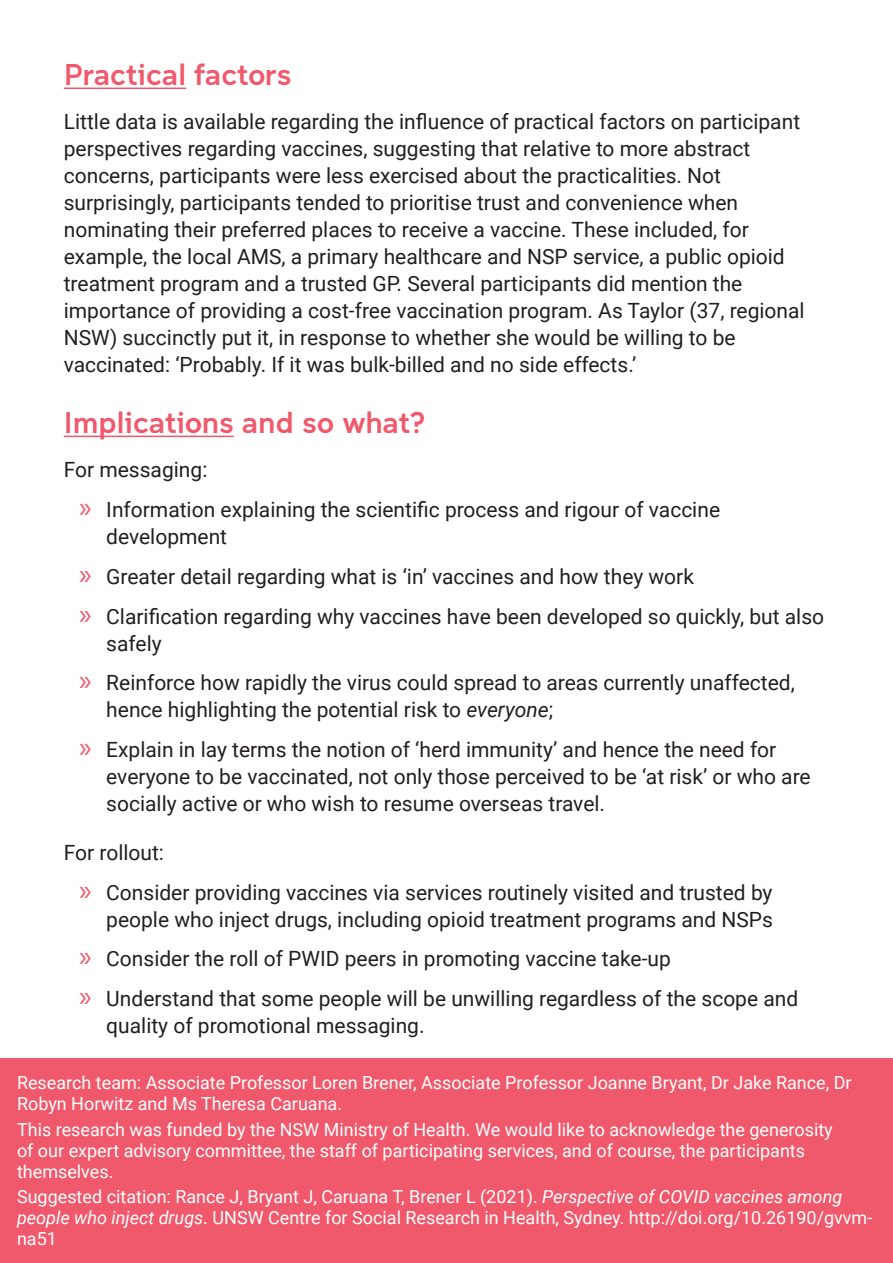
<style>
.page{position:relative;width:893px;height:1263px;background:#fff}
.page>*{position:absolute;margin:0;border:0;box-sizing:border-box;transform-origin:0 0}
.t1{font:30px "Clancy";color:#f0596c}
.t2{font:21px/27px "Roboto";color:#231f20}
.t3{font:18px/21px "Roboto";color:#fff}
.s1{font-family:"Myriad Pro";font-size:30px;color:#f0596c}
.s2{font-style:italic}
</style>
<div class="page">
<hr style="left:64px;top:88px;width:122px;height:1px;background:#f0596c">
<hr style="left:64px;top:436px;width:170px;height:1px;background:#f0596c">
<div style="left:0;top:1059px;width:893px;height:204px;background:#f0596c"></div>
<p class="t1" style="left:64px;top:58px;width:229px">Practical factors</p>
<p class="t2" style="left:64px;top:108px;width:742px">Little data is available regarding the influence of practical factors on participant perspectives regarding vaccines, suggesting that relative to more abstract concerns, participants were less exercised about the practicalities. Not surprisingly, participants tended to prioritise trust and convenience when nominating their preferred places to receive a vaccine. These included, for example, the local AMS, a primary healthcare and NSP service, a public opioid treatment program and a trusted GP. Several participants did mention the importance of providing a cost-free vaccination program. As Taylor (37, regional NSW) succinctly put it, in response to whether she would be willing to be vaccinated: ‘Probably. If it was bulk-billed and no side effects.’</p>
<p class="t1" style="left:64px;top:406px;width:363px">Implications and so what?</p>
<p class="t2" style="left:64px;top:456px;width:145px">For messaging:</p>
<p class="t2" style="left:106px;top:495px;width:615px;text-indent:-27px"><span class="s1">»</span> Information explaining the scientific process and rigour of vaccine development</p>
<p class="t2" style="left:79px;top:562px;width:616px"><span class="s1">»</span> Greater detail regarding what is ‘in’ vaccines and how they work</p>
<p class="t2" style="left:106px;top:602px;width:719px;text-indent:-27px"><span class="s1">»</span> Clarification regarding why vaccines have been developed so quickly, but also safely</p>
<p class="t2" style="left:106px;top:669px;width:690px;text-indent:-27px"><span class="s1">»</span> Reinforce how rapidly the virus could spread to areas currently unaffected, hence highlighting the potential risk to <span class="s2">everyone</span>;</p>
<p class="t2" style="left:106px;top:735px;width:706px;text-indent:-27px"><span class="s1">»</span> Explain in lay terms the notion of ‘herd immunity’ and hence the need for everyone to be vaccinated, not only those perceived to be ‘at risk’ or who are socially active or who wish to resume overseas travel.</p>
<p class="t2" style="left:64px;top:838px;width:102px">For rollout:</p>
<p class="t2" style="left:79px;top:878px;width:695px;text-align:right"><span class="s1">»</span> Consider providing vaccines via services routinely visited and trusted by people who inject drugs, including opioid treatment programs and NSPs</p>
<p class="t2" style="left:79px;top:944px;width:593px"><span class="s1">»</span> Consider the roll of PWID peers in promoting vaccine take-up</p>
<p class="t2" style="left:106px;top:984px;width:693px;text-indent:-27px"><span class="s1">»</span> Understand that some people will be unwilling regardless of the scope and quality of promotional messaging.</p>
<p class="t3" style="left:17px;top:1072px;width:836px">Research team: Associate Professor Loren Brener, Associate Professor Joanne Bryant, Dr Jake Rance, Dr<br>Robyn Horwitz and Ms Theresa Caruana.</p>
<p class="t3" style="left:17px;top:1118px;width:817px">This research was funded by the NSW Ministry of Health. We would like to acknowledge the generosity of our expert advisory committee, the staff of participating services, and of course, the participants themselves.</p>
<p class="t3" style="left:17px;top:1185px;width:857px">Suggested citation: Rance J, Bryant J, Caruana T, Brener L (2021). <span class="s2">Perspective of COVID vaccines among people who inject drugs</span>. UNSW Centre for Social Research in Health, Sydney. http://doi.org/10.26190/gvvm&shy;na51</p>
</div>
